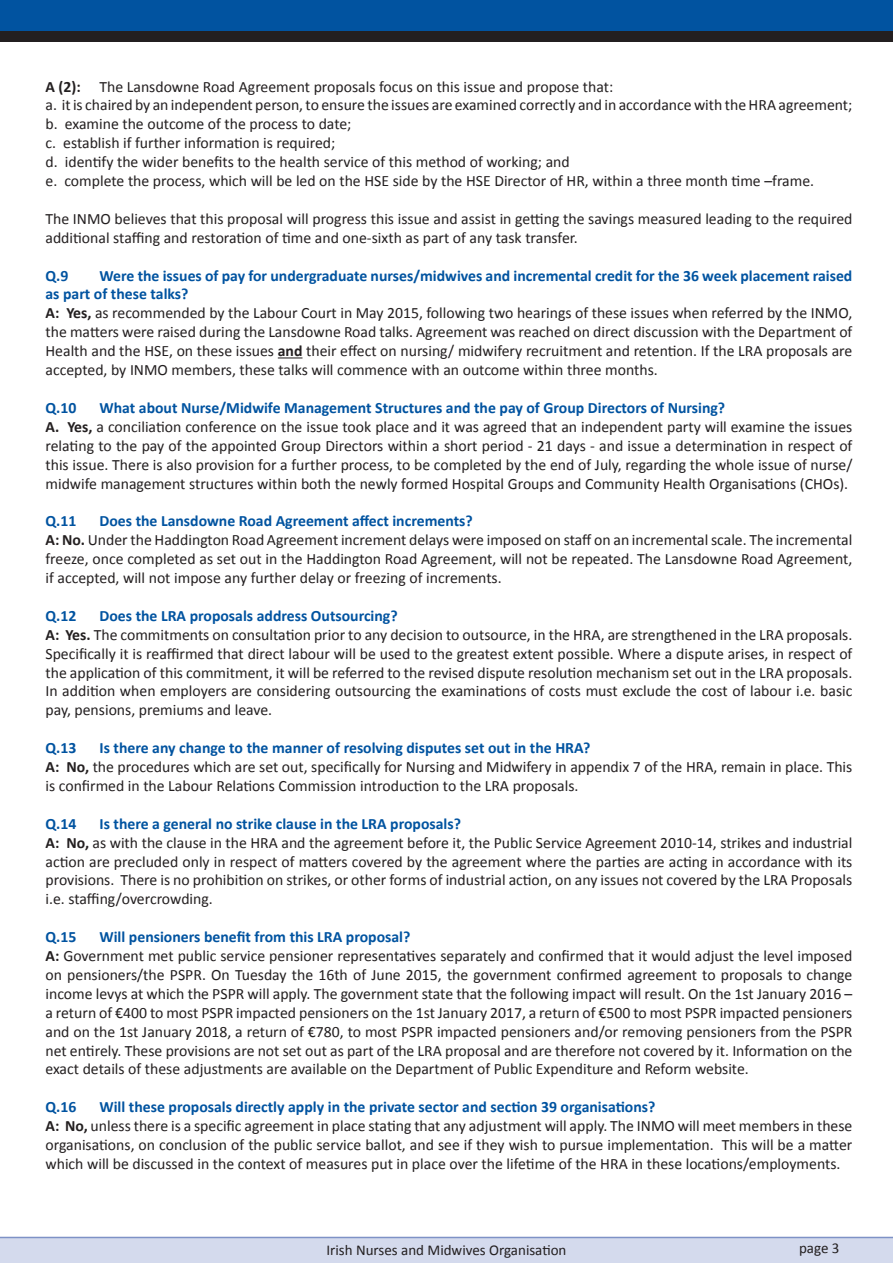
<style>
.page{position:relative;width:893px;height:1263px;background:#fff}
.page>*{position:absolute;margin:0;border:0;box-sizing:border-box;transform-origin:0 0}
.t1{font:15.75px/18.9px "Calibri";color:#231f20;text-align:justify}
.t2{font:700 15.75px/18.9px "Calibri";color:#0153a0}
.t3{font:15px "Calibri";color:#231f20}
.s1{font-weight:700}
</style>
<div class="page">
<svg style="left:0;top:1237px;width:893px;height:26px;background:#cfd6eb"></svg>
<div style="left:0;top:24px;width:893px;height:17px;background:#231f20"></div>
<div style="left:0;top:0;width:893px;height:31px;background:#0153a0"></div>
<svg style="left:278px;top:357px;width:24px;height:1px"></svg>
<p class="t1" style="left:45px;top:76px;width:569px"><span class="s1">A (2):</span> The Lansdowne Road Agreement proposals focus on this issue and propose that:</p>
<p class="t1" style="left:45px;top:95px;width:808px">a. it is chaired by an independent person, to ensure the issues are examined correctly and in accordance with the HRA agreement;</p>
<p class="t1" style="left:45px;top:114px;width:307px">b. examine the outcome of the process to date;</p>
<p class="t1" style="left:45px;top:133px;width:291px">c. establish if further information is required;</p>
<p class="t1" style="left:45px;top:152px;width:526px">d. identify the wider benefits to the health service of this method of working; and</p>
<p class="t1" style="left:45px;top:171px;width:770px">e. complete the process, which will be led on the HSE side by the HSE Director of HR, within a three month time –frame.</p>
<p class="t1" style="left:45px;top:209px;width:808px">The INMO believes that this proposal will progress this issue and assist in getting the savings measured leading to the required additional staffing and restoration of time and one-sixth as part of any task transfer.</p>
<p class="t2" style="left:45px;top:265px;width:24px">Q.9</p>
<p class="t2" style="left:45px;top:265px;width:808px;text-indent:54px">Were the issues of pay for undergraduate nurses/midwives and incremental credit for the 36 week placement raised as part of these talks?</p>
<p class="t1" style="left:45px;top:303px;width:808px"><span class="s1">A: Yes,</span> as recommended by the Labour Court in May 2015, following two hearings of these issues when referred by the INMO, the matters were raised during the Lansdowne Road talks. Agreement was reached on direct discussion with the Department of Health and the HSE, on these issues <span class="s1">and</span> their effect on nursing/ midwifery recruitment and retention. If the LRA proposals are accepted, by INMO members, these talks will commence with an outcome within three months.</p>
<p class="t2" style="left:45px;top:398px;width:32px">Q.10</p>
<p class="t2" style="left:99px;top:398px;width:627px">What about Nurse/Midwife Management Structures and the pay of Group Directors of Nursing?</p>
<p class="t1" style="left:45px;top:417px;width:808px"><span class="s1">A. Yes,</span> a conciliation conference on the issue took place and it was agreed that an independent party will examine the issues relating to the pay of the appointed Group Directors within a short period - 21 days - and issue a determination in respect of this issue. There is also provision for a further process, to be completed by the end of July, regarding the whole issue of nurse/ midwife management structures within both the newly formed Hospital Groups and Community Health Organisations (CHOs).</p>
<p class="t2" style="left:45px;top:511px;width:32px">Q.11</p>
<p class="t2" style="left:99px;top:511px;width:375px">Does the Lansdowne Road Agreement affect increments?</p>
<p class="t1" style="left:45px;top:530px;width:808px"><span class="s1">A: No.</span> Under the Haddington Road Agreement increment delays were imposed on staff on an incremental scale. The incremental freeze, once completed as set out in the Haddington Road Agreement, will not be repeated. The Lansdowne Road Agreement, if accepted, will not impose any further delay or freezing of increments.</p>
<p class="t2" style="left:45px;top:606px;width:32px">Q.12</p>
<p class="t2" style="left:100px;top:606px;width:300px">Does the LRA proposals address Outsourcing?</p>
<p class="t1" style="left:45px;top:625px;width:808px"><span class="s1">A: Yes.</span> The commitments on consultation prior to any decision to outsource, in the HRA, are strengthened in the LRA proposals.<br>Specifically it is reaffirmed that direct labour will be used to the greatest extent possible. Where a dispute arises, in respect of the application of this commitment, it will be referred to the revised dispute resolution mechanism set out in the LRA proposals.<br>In addition when employers are considering outsourcing the examinations of costs must exclude the cost of labour i.e. basic pay, pensions, premiums and leave.</p>
<p class="t2" style="left:45px;top:738px;width:32px">Q.13</p>
<p class="t2" style="left:99px;top:738px;width:492px">Is there any change to the manner of resolving disputes set out in the HRA?</p>
<p class="t1" style="left:45px;top:757px;width:808px"><span class="s1">A: No,</span> the procedures which are set out, specifically for Nursing and Midwifery in appendix 7 of the HRA, remain in place. This is confirmed in the Labour Relations Commission introduction to the LRA proposals.</p>
<p class="t2" style="left:45px;top:813px;width:32px">Q.14</p>
<p class="t2" style="left:99px;top:813px;width:363px">Is there a general no strike clause in the LRA proposals?</p>
<p class="t1" style="left:45px;top:832px;width:808px"><span class="s1">A: No,</span> as with the clause in the HRA and the agreement before it, the Public Service Agreement 2010-14, strikes and industrial action are precluded only in respect of matters covered by the agreement where the parties are acting in accordance with its provisions. There is no prohibition on strikes, or other forms of industrial action, on any issues not covered by the LRA Proposals i.e. staffing/overcrowding.</p>
<p class="t2" style="left:45px;top:927px;width:32px">Q.15</p>
<p class="t2" style="left:99px;top:927px;width:312px">Will pensioners benefit from this LRA proposal?</p>
<p class="t1" style="left:45px;top:946px;width:808px"><span class="s1">A:</span> Government met public service pensioner representatives separately and confirmed that it would adjust the level imposed on pensioners/the PSPR. On Tuesday the 16th of June 2015, the government confirmed agreement to proposals to change income levys at which the PSPR will apply. The government state that the following impact will result. On the 1st January 2016 – a return of €400 to most PSPR impacted pensioners on the 1st January 2017, a return of €500 to most PSPR impacted pensioners and on the 1st January 2018, a return of €780, to most PSPR impacted pensioners and/or removing pensioners from the PSPR net entirely. These provisions are not set out as part of the LRA proposal and are therefore not covered by it. Information on the exact details of these adjustments are available on the Department of Public Expenditure and Reform website.</p>
<p class="t2" style="left:45px;top:1097px;width:32px">Q.16</p>
<p class="t2" style="left:99px;top:1097px;width:557px">Will these proposals directly apply in the private sector and section 39 organisations?</p>
<p class="t1" style="left:45px;top:1116px;width:808px"><span class="s1">A: No,</span> unless there is a specific agreement in place stating that any adjustment will apply. The INMO will meet members in these organisations, on conclusion of the public service ballot, and see if they wish to pursue implementation. This will be a matter which will be discussed in the context of measures put in place over the lifetime of the HRA in these locations/employments.</p>
<p class="t3" style="left:326px;top:1239px;width:242px">Irish Nurses and Midwives Organisation</p>
<p class="t3" style="left:799px;top:1238px;width:42px">page 3</p>
</div>
